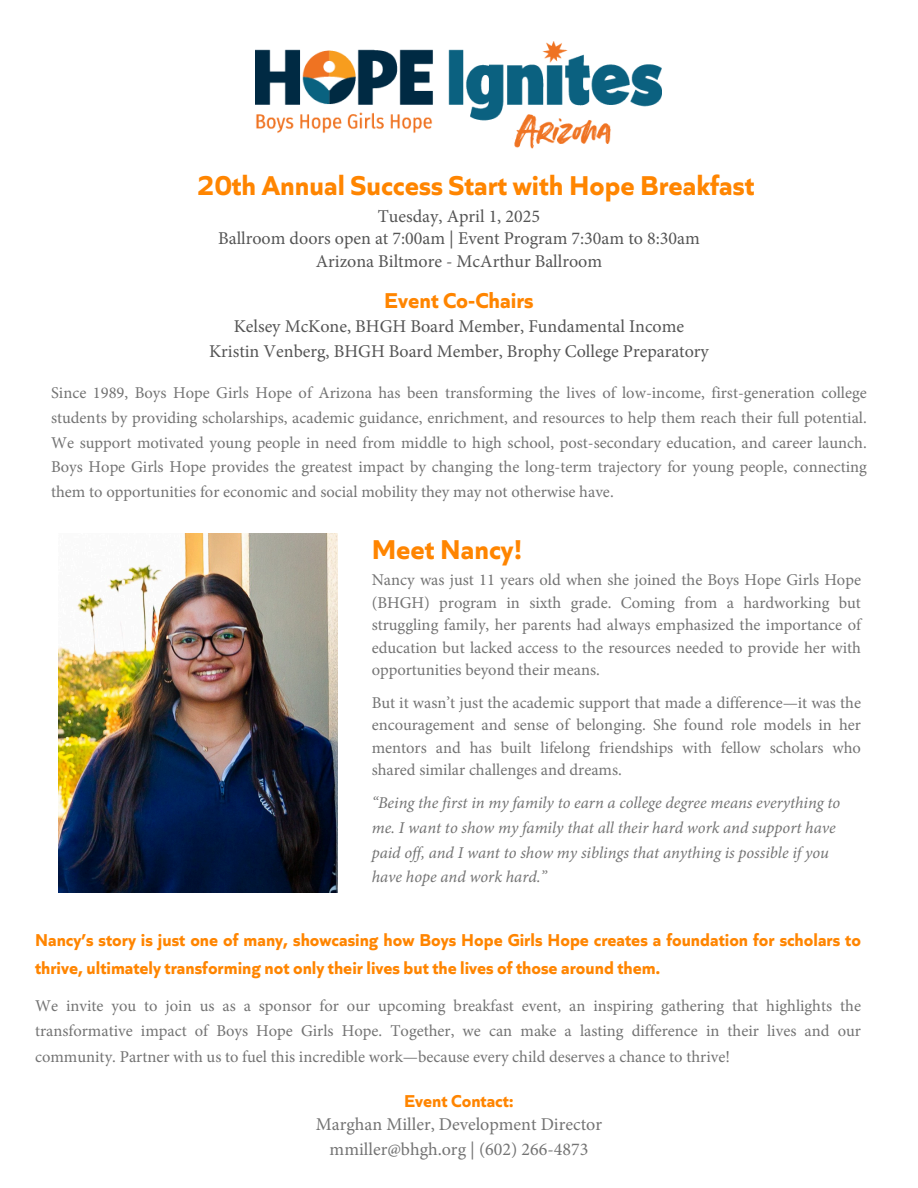
<style>
.page{position:relative;width:918px;height:1188px;background:#fff}
.page>*{position:absolute;margin:0;border:0;box-sizing:border-box;transform-origin:0 0}
.t1{font:700 28.5px "Quiet Sans";color:#ff8500}
.t2{font:700 22.5px "Quiet Sans";color:#ff8500}
.t3{font:18px "Minion Pro";color:#545454}
.t4{font:700 18px/27.8px "Quiet Sans";color:#ff8500}
.t5{font:18px "Minion Pro";color:#737373}
.t6{font:16.5px/22.5px "Minion Pro";color:#737373;text-align:justify}
.t7{font:italic 16.5px/24.8px "Minion Pro";color:#737373}
</style>
<div class="page">
<img style="left:256px;top:41px;width:406px;height:107px">
<img style="left:59px;top:533px;width:279px;height:359px">
<p class="t1" style="left:197px;top:168px;width:558px">20th Annual Success Start with Hope Breakfast</p>
<h1 class="t3" style="left:378px;top:209px;width:164px">Tuesday, April 1, 2025</h1>
<p class="t3" style="left:218px;top:231px;width:483px">Ballroom doors open at 7:00am | Event Program 7:30am to 8:30am</p>
<p class="t3" style="left:316px;top:254px;width:288px">Arizona Biltmore - McArthur Ballroom</p>
<h3 class="t2" style="left:384px;top:287px;width:151px">Event Co-Chairs</h3>
<p class="t3" style="left:234px;top:319px;width:452px">Kelsey McKone, BHGH Board Member, Fundamental Income</p>
<p class="t3" style="left:209px;top:344px;width:501px">Kristin Venberg, BHGH Board Member, Brophy College Preparatory</p>
<p class="t6" style="left:51px;top:382px;width:817px;line-height:24.8px">Since 1989, Boys Hope Girls Hope of Arizona has been transforming the lives of low-income, first-generation college students by providing scholarships, academic guidance, enrichment, and resources to help them reach their full potential.<br>We support motivated young people in need from middle to high school, post-secondary education, and career launch.<br>Boys Hope Girls Hope provides the greatest impact by changing the long-term trajectory for young people, connecting them to opportunities for economic and social mobility they may not otherwise have.</p>
<p class="t1" style="left:372px;top:532px;width:153px">Meet Nancy!</p>
<p class="t6" style="left:372px;top:570px;width:491px">Nancy was just 11 years old when she joined the Boys Hope Girls Hope (BHGH) program in sixth grade. Coming from a hardworking but struggling family, her parents had always emphasized the importance of education but lacked access to the resources needed to provide her with opportunities beyond their means.</p>
<p class="t6" style="left:372px;top:693px;width:491px">But it wasn’t just the academic support that made a difference—it was the encouragement and sense of belonging. She found role models in her mentors and has built lifelong friendships with fellow scholars who shared similar challenges and dreams.</p>
<p class="t7" style="left:372px;top:792px;width:470px">“Being the first in my family to earn a college degree means everything to me. I want to show my family that all their hard work and support have paid of , and I want to show my siblings that anything is possible if you have hope and work hard.”</p>
<p class="t4" style="left:35px;top:926px;width:827px">Nancy’s story is just one of many, showcasing how Boys Hope Girls Hope creates a foundation for scholars to thrive, ultimately transforming not only their lives but the lives of those around them.</p>
<h1 class="t6" style="left:35px;top:994px;width:827px;line-height:25.5px">We invite you to join us as a sponsor for our upcoming breakfast event, an inspiring gathering that highlights the transformative impact of Boys Hope Girls Hope. Together, we can make a lasting difference in their lives and our community. Partner with us to fuel this incredible work—because every child deserves a chance to thrive!</h1>
<p class="t4" style="left:404px;top:1087px;width:111px">Event Contact:</p>
<h2 class="t5" style="left:316px;top:1117px;width:288px">Marghan Miller, Development Director</h2>
<p class="t5" style="left:330px;top:1142px;width:260px">mmiller@bhgh.org | (602) 266-4873</p>
</div>
